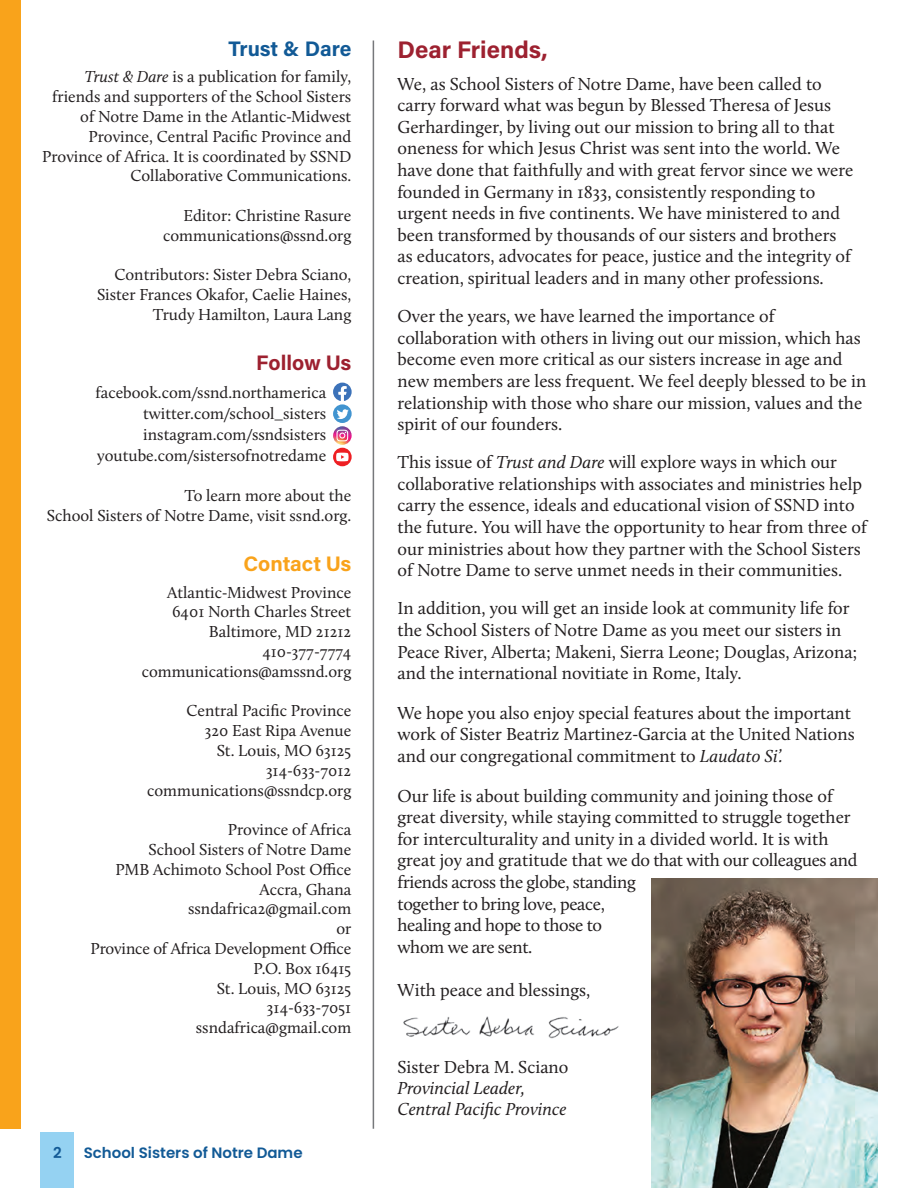
<style>
.page{position:relative;width:918px;height:1188px;background:#fff}
.page>*{position:absolute;margin:0;border:0;box-sizing:border-box;transform-origin:0 0}
.t1{font:24px "Acumin Variable Concept";color:#9d2130}
.t2{font:21px "Acumin Variable Concept";letter-spacing:-.01em;color:#125a96}
.t3{font:21px "Acumin Variable Concept";letter-spacing:-.005em;color:#f9a31b}
.t4{font:21px "Acumin Variable Concept";color:#9d2130}
.t5{font:18px/21.6px "Calluna";color:#231f20}
.t6{font:italic 18px/21px "Calluna";color:#231f20}
.t7{font:16.5px/19.8px "Calluna";color:#231f20;text-align:right}
.t8{font:600 15px "Poppins";color:#125a96}
.s1{font-style:italic}
</style>
<div class="page">
<div style="left:40px;top:1132px;width:34px;height:56px;background:#95d2f2"></div>
<hr style="left:373px;top:40px;width:1px;height:1089px;background:#76787b">
<img style="left:652px;top:879px;width:226px;height:309px">
<img style="left:403px;top:1016px;width:216px;height:23px">
<svg style="left:333px;top:383px;width:19px;height:18px"></svg>
<svg style="left:333px;top:404px;width:19px;height:19px"></svg>
<svg style="left:337px;top:409px;width:12px;height:10px"></svg>
<img style="left:333px;top:426px;width:19px;height:19px;border-radius:9px">
<svg style="left:337px;top:430px;width:11px;height:11px"></svg>
<svg style="left:333px;top:448px;width:19px;height:18px"></svg>
<svg style="left:336px;top:453px;width:13px;height:8px"></svg>
<div style="left:0;top:0;width:21px;height:1129px;background:#f9a31b"></div>
<p class="t2" style="left:228px;top:34px;width:125px">Trust &amp; Dare</p>
<p class="t7" style="left:42px;top:67px;width:311px"><span class="s1">Trust &amp; Dare</span> is a publication for family, friends and supporters of the School Sisters of Notre Dame in the Atlantic-Midwest Province, Central Pacific Province and Province of Africa. It is coordinated by SSND Collaborative Communications.</p>
<p class="t7" style="left:163px;top:206px;width:190px">Editor: Christine Rasure communications@ssnd.org</p>
<p class="t7" style="left:97px;top:265px;width:256px">Contributors: Sister Debra Sciano,<br>Sister Frances Okafor, Caelie Haines,<br>Trudy Hamilton, Laura Lang</p>
<p class="t4" style="left:256px;top:349px;width:97px">Follow Us</p>
<p class="t7" style="left:95px;top:382px;width:232px;line-height:21px">facebook.com/ssnd.northamerica twitter.com/school_sisters instagram.com/ssndsisters youtube.com/sistersofnotredame</p>
<p class="t7" style="left:47px;top:485px;width:306px">To learn more about the<br>School Sisters of Notre Dame, visit ssnd.org.</p>
<p class="t3" style="left:243px;top:549px;width:109px">Contact Us</p>
<p class="t7" style="left:142px;top:582px;width:211px">Atlantic-Midwest Province<br>6401 North Charles Street<br>Baltimore, MD 21212<br>410-377-7774 communications@amssnd.org</p>
<p class="t7" style="left:147px;top:701px;width:206px">Central Pacific Province<br>320 East Ripa Avenue<br>St. Louis, MO 63125<br>314-633-7012 communications@ssndcp.org</p>
<p class="t7" style="left:91px;top:820px;width:262px">Province of Africa<br>School Sisters of Notre Dame<br>PMB Achimoto School Post Office<br>Accra, Ghana<br>ssndafrica2@gmail.com<br>or<br>Province of Africa Development Office<br>P.O. Box 16415<br>St. Louis, MO 63125<br>314-633-7051<br>ssndafrica@gmail.com</p>
<p class="t8" style="left:53px;top:1144px;width:10px">2</p>
<p class="t8" style="left:84px;top:1144px;width:220px">School Sisters of Notre Dame</p>
<h1 class="t1" style="left:398px;top:33px;width:152px">Dear Friends,</h1>
<p class="t5" style="left:398px;top:73px;width:457px">We, as School Sisters of Notre Dame, have been called to carry forward what was begun by Blessed Theresa of Jesus Gerhardinger, by living out our mission to bring all to that oneness for which Jesus Christ was sent into the world. We have done that faithfully and with great fervor since we were founded in Germany in 1833, consistently responding to urgent needs in five continents. We have ministered to and been transformed by thousands of our sisters and brothers as educators, advocates for peace, justice and the integrity of creation, spiritual leaders and in many other professions.</p>
<p class="t5" style="left:398px;top:305px;width:471px">Over the years, we have learned the importance of collaboration with others in living out our mission, which has become even more critical as our sisters increase in age and new members are less frequent. We feel deeply blessed to be in relationship with those who share our mission, values and the spirit of our founders.</p>
<p class="t5" style="left:398px;top:451px;width:471px">This issue of <span class="s1">Trust and Dare</span> will explore ways in which our collaborative relationships with associates and ministries help carry the essence, ideals and educational vision of SSND into the future. You will have the opportunity to hear from three of our ministries about how they partner with the School Sisters of Notre Dame to serve unmet needs in their communities.</p>
<p class="t5" style="left:398px;top:597px;width:461px">In addition, you will get an inside look at community life for the School Sisters of Notre Dame as you meet our sisters in Peace River, Alberta; Makeni, Sierra Leone; Douglas, Arizona; and the international novitiate in Rome, Italy.</p>
<p class="t5" style="left:398px;top:702px;width:459px">We hope you also enjoy special features about the important work of Sister Beatriz Martinez-Garcia at the United Nations and our congregational commitment to <span class="s1">Laudato Si’.</span></p>
<p class="t5" style="left:398px;top:785px;width:461px">Our life is about building community and joining those of great diversity, while staying committed to struggle together for interculturality and unity in a divided world. It is with great joy and gratitude that we do that with our colleagues and friends across the globe, standing<br>together to bring love, peace,<br>healing and hope to those to<br>whom we are sent.</p>
<p class="t5" style="left:398px;top:979px;width:194px">With peace and blessings,</p>
<p class="t5" style="left:398px;top:1056px;width:172px">Sister Debra M. Sciano</p>
<p class="t6" style="left:398px;top:1077px;width:171px">Provincial Leader,<br>Central Pacific Province</p>
</div>
